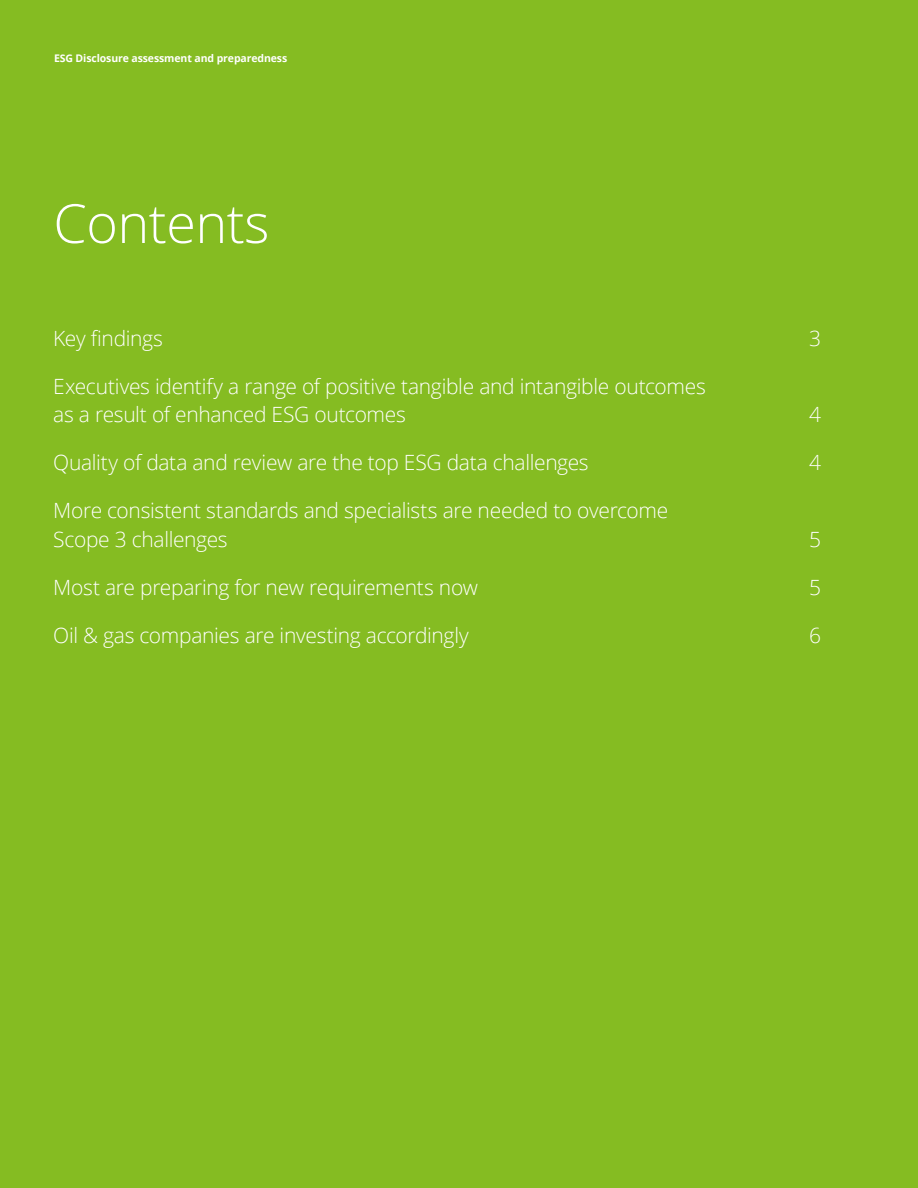
<style>
.page{position:relative;width:918px;height:1188px;background:#85bc22}
.page>*{position:absolute;margin:0;border:0;box-sizing:border-box;transform-origin:0 0}
.Story_heading_light{font:300 54px "Open Sans";letter-spacing:-.01em;color:#fff}
.Contents__14_18pt{font:300 21px/28.5px "Open Sans";letter-spacing:-.015em;color:#fff}
.Brochure_title_right{font:700 10.5px "Open Sans";letter-spacing:-.01em;color:#fff}
</style>
<div class="page">
<p class="Brochure_title_right" style="left:54px;top:51px;width:235px">ESG Disclosure assessment and preparedness</p>
<p class="Story_heading_light" style="left:53px;top:186px;width:218px">Contents</p>
<p class="Contents__14_18pt" style="left:53px;top:323px;width:111px">Key findings</p>
<p class="Contents__14_18pt" style="left:809px;top:323px;width:13px">3</p>
<p class="Contents__14_18pt" style="left:53px;top:371px;width:654px">Executives identify a range of positive tangible and intangible outcomes as a result of enhanced ESG outcomes</p>
<p class="Contents__14_18pt" style="left:809px;top:400px;width:13px">4</p>
<p class="Contents__14_18pt" style="left:53px;top:448px;width:537px">Quality of data and review are the top ESG data challenges</p>
<p class="Contents__14_18pt" style="left:809px;top:448px;width:13px">4</p>
<p class="Contents__14_18pt" style="left:53px;top:496px;width:617px">More consistent standards and specialists are needed to overcome<br>Scope 3 challenges</p>
<p class="Contents__14_18pt" style="left:809px;top:524px;width:13px">5</p>
<p class="Contents__14_18pt" style="left:53px;top:572px;width:426px">Most are preparing for new requirements now</p>
<p class="Contents__14_18pt" style="left:809px;top:572px;width:13px">5</p>
<p class="Contents__14_18pt" style="left:53px;top:620px;width:417px">Oil &amp; gas companies are investing accordingly</p>
<p class="Contents__14_18pt" style="left:809px;top:620px;width:13px">6</p>
</div>
